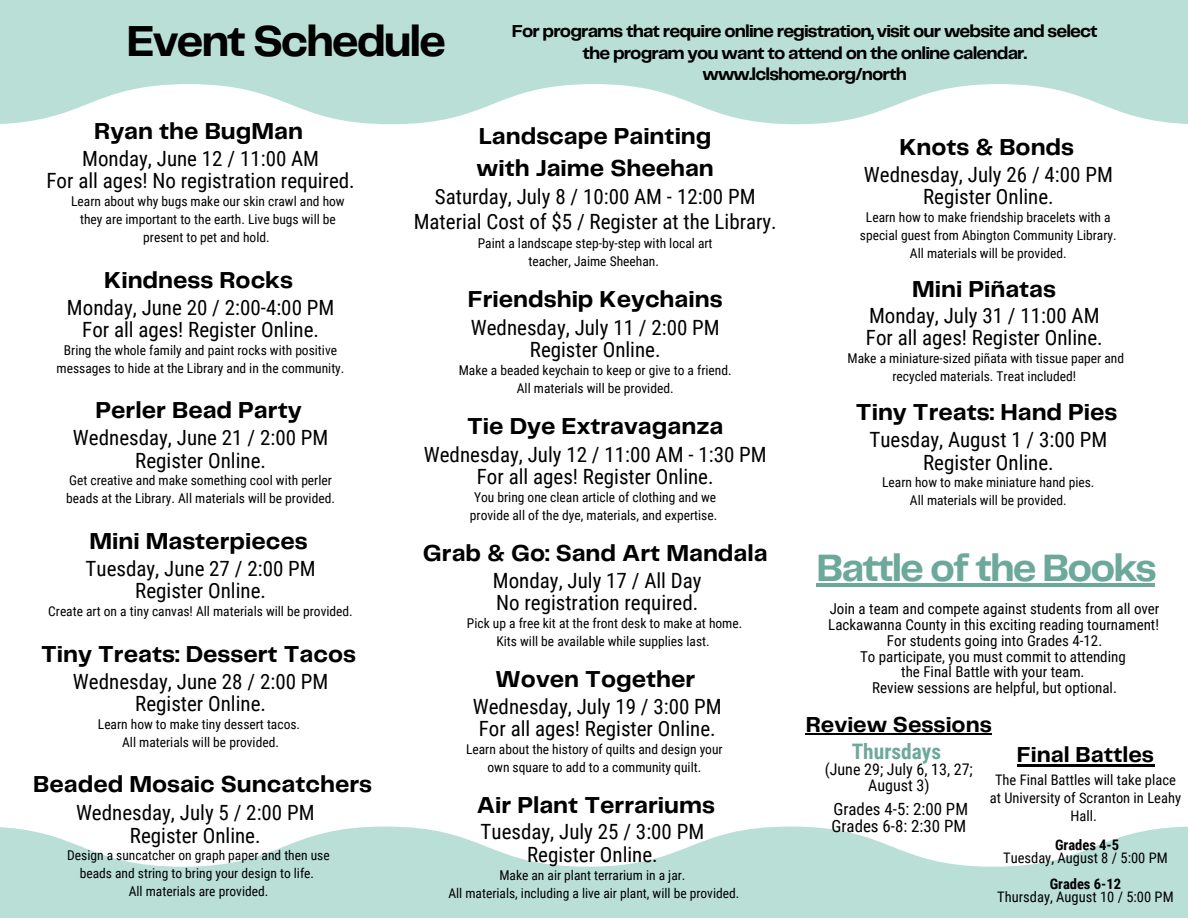
<style>
.page{position:relative;width:1188px;height:918px;background:#fff}
.page>*{position:absolute;margin:0;border:0;box-sizing:border-box;transform-origin:0 0}
.t1{font:700 45px "Telegraf";letter-spacing:-.05em;color:#000}
.t2{font:700 39.6px "Telegraf";letter-spacing:-.05em;color:#6da99b}
.t3{font:700 24px/32.7px "Telegraf";color:#000}
.t4{font:700 22.5px "Telegraf";color:#000}
.t5{font:700 21.3px "Roboto Condensed";color:#6da99b}
.t6{font:21px "Roboto Condensed";color:#000}
.t7{font:700 18px/21.3px "Telegraf";letter-spacing:-.05em;color:#000;text-align:center}
.t8{font:16.95px "Roboto Condensed";color:#000}
.t9{font:16.05px/15.8px "Roboto Condensed";color:#000;text-align:center}
.t10{font:15px/15.8px "Roboto Condensed";color:#000}
.t11{font:14.55px/18px "Roboto Condensed";color:#000;text-align:center}
.t12{font:700 14.55px "Roboto Condensed";color:#000}
.t13{font:13.5px/18px "Roboto Condensed";color:#000;text-align:center}
</style>
<div class="page">
<svg style="left:0;top:0;width:1188px;height:124px;fill:#b9dfd6"></svg>
<svg style="left:0;top:827px;width:1188px;height:91px;fill:#b9dfd6"></svg>
<hr style="left:817px;top:584px;width:338px;height:3px;background:#6da99b">
<hr style="left:806px;top:733px;width:186px;height:2px;background:#000">
<hr style="left:1017px;top:764px;width:137px;height:2px;background:#000">
<p class="t1" style="left:127px;top:21px;width:321px">Event Schedule</p>
<p class="t7" style="left:512px;top:22px;width:588px">For programs that require online registration, visit our website and select the program you want to attend on the online calendar. www.lclshome.org/north</p>
<p class="t3" style="left:94px;top:116px;width:210px">Ryan the BugMan</p>
<p class="t6" style="left:82px;top:146px;width:238px">Monday, June 12 / 11:00 AM</p>
<p class="t6" style="left:47px;top:169px;width:310px">For all ages! No registration required.</p>
<p class="t13" style="left:71px;top:192px;width:275px">Learn about why bugs make our skin crawl and how they are important to the earth. Live bugs will be present to pet and hold.</p>
<p class="t3" style="left:104px;top:265px;width:190px">Kindness Rocks</p>
<p class="t6" style="left:67px;top:295px;width:269px">Monday, June 20 / 2:00-4:00 PM</p>
<p class="t6" style="left:82px;top:318px;width:238px">For all ages! Register Online.</p>
<p class="t13" style="left:57px;top:341px;width:289px">Bring the whole family and paint rocks with positive messages to hide at the Library and in the community.</p>
<p class="t3" style="left:96px;top:395px;width:208px">Perler Bead Party</p>
<p class="t6" style="left:73px;top:426px;width:257px">Wednesday, June 21 / 2:00 PM</p>
<p class="t6" style="left:135px;top:448px;width:132px">Register Online.</p>
<p class="t13" style="left:66px;top:472px;width:270px;text-align:left">Get creative and make something cool with perler beads at the Library. All materials will be provided.</p>
<p class="t3" style="left:89px;top:526px;width:220px">Mini Masterpieces</p>
<p class="t6" style="left:86px;top:556px;width:232px">Tuesday, June 27 / 2:00 PM</p>
<p class="t6" style="left:135px;top:579px;width:132px">Register Online.</p>
<p class="t13" style="left:48px;top:602px;width:306px">Create art on a tiny canvas! All materials will be provided.</p>
<p class="t3" style="left:41px;top:639px;width:316px">Tiny Treats: Dessert Tacos</p>
<p class="t6" style="left:73px;top:669px;width:257px">Wednesday, June 28 / 2:00 PM</p>
<p class="t6" style="left:135px;top:692px;width:132px">Register Online.</p>
<p class="t13" style="left:98px;top:715px;width:204px">Learn how to make tiny dessert tacos.</p>
<p class="t13" style="left:122px;top:733px;width:158px">All materials will be provided.</p>
<p class="t3" style="left:33px;top:769px;width:340px">Beaded Mosaic Suncatchers</p>
<p class="t6" style="left:76px;top:801px;width:240px">Wednesday, July 5 / 2:00 PM</p>
<p class="t6" style="left:130px;top:823px;width:132px">Register Online.</p>
<p class="t13" style="left:67px;top:847px;width:264px">Design a suncatcher on graph paper and then use beads and string to bring your design to life.</p>
<p class="t13" style="left:129px;top:883px;width:141px">All materials are provided.</p>
<p class="t3" style="left:477px;top:121px;width:239px">Landscape Painting with Jaime Sheehan</p>
<p class="t6" style="left:435px;top:185px;width:322px">Saturday, July 8 / 10:00 AM - 12:00 PM</p>
<p class="t6" style="left:414px;top:209px;width:365px">Material Cost of $5 / Register at the Library.</p>
<p class="t13" style="left:478px;top:235px;width:236px">Paint a landscape step-by-step with local art teacher, Jaime Sheehan.</p>
<p class="t3" style="left:468px;top:284px;width:256px">Friendship Keychains</p>
<p class="t6" style="left:471px;top:316px;width:250px">Wednesday, July 11 / 2:00 PM</p>
<p class="t6" style="left:530px;top:337px;width:132px">Register Online.</p>
<p class="t13" style="left:459px;top:361px;width:274px">Make a beaded keychain to keep or give to a friend.</p>
<p class="t13" style="left:517px;top:379px;width:158px">All materials will be provided.</p>
<p class="t3" style="left:467px;top:411px;width:258px">Tie Dye Extravaganza</p>
<p class="t6" style="left:424px;top:442px;width:344px">Wednesday, July 12 / 11:00 AM - 1:30 PM</p>
<p class="t6" style="left:477px;top:465px;width:238px">For all ages! Register Online.</p>
<p class="t13" style="left:470px;top:488px;width:249px">You bring one clean article of clothing and we provide all of the dye, materials, and expertise.</p>
<p class="t3" style="left:423px;top:538px;width:346px">Grab &amp; Go: Sand Art Mandala</p>
<p class="t6" style="left:493px;top:568px;width:210px">Monday, July 17 / All Day</p>
<p class="t6" style="left:496px;top:591px;width:204px">No registration required.</p>
<p class="t13" style="left:467px;top:614px;width:277px">Pick up a free kit at the front desk to make at home.<br>Kits will be available while supplies last.</p>
<p class="t3" style="left:495px;top:664px;width:202px">Woven Together</p>
<p class="t6" style="left:473px;top:694px;width:250px">Wednesday, July 19 / 3:00 PM</p>
<p class="t6" style="left:479px;top:717px;width:238px">For all ages! Register Online.</p>
<p class="t13" style="left:466px;top:740px;width:258px">Learn about the history of quilts and design your own square to add to a community quilt.</p>
<p class="t3" style="left:477px;top:790px;width:240px">Air Plant Terrariums</p>
<p class="t6" style="left:481px;top:820px;width:225px">Tuesday, July 25 / 3:00 PM</p>
<p class="t6" style="left:527px;top:843px;width:132px">Register Online.</p>
<p class="t13" style="left:499px;top:866px;width:188px">Make an air plant terrarium in a jar.</p>
<p class="t13" style="left:448px;top:884px;width:293px">All materials, including a live air plant, will be provided.</p>
<p class="t3" style="left:899px;top:132px;width:176px">Knots &amp; Bonds</p>
<p class="t6" style="left:864px;top:163px;width:250px">Wednesday, July 26 / 4:00 PM</p>
<p class="t6" style="left:923px;top:185px;width:132px">Register Online.</p>
<p class="t13" style="left:860px;top:209px;width:258px">Learn how to make friendship bracelets with a special guest from Abington Community Library.</p>
<p class="t13" style="left:910px;top:245px;width:158px">All materials will be provided.</p>
<p class="t3" style="left:912px;top:274px;width:145px">Mini Piñatas</p>
<p class="t6" style="left:869px;top:303px;width:232px">Monday, July 31 / 11:00 AM</p>
<p class="t6" style="left:866px;top:326px;width:238px">For all ages! Register Online.</p>
<p class="t13" style="left:848px;top:349px;width:278px">Make a miniature-sized piñata with tissue paper and recycled materials. Treat included!</p>
<p class="t3" style="left:856px;top:397px;width:263px">Tiny Treats: Hand Pies</p>
<p class="t6" style="left:869px;top:428px;width:239px">Tuesday, August 1 / 3:00 PM</p>
<p class="t6" style="left:923px;top:450px;width:132px">Register Online.</p>
<p class="t13" style="left:882px;top:474px;width:214px">Learn how to make miniature hand pies.</p>
<p class="t13" style="left:910px;top:492px;width:158px">All materials will be provided.</p>
<p class="t2" style="left:817px;top:551px;width:342px">Battle of the Books</p>
<p class="t10" style="left:828px;top:601px;width:333px">Join a team and compete against students from all over<br>Lackawanna County in this exciting reading tournament!</p>
<p class="t10" style="left:887px;top:633px;width:217px">For students going into Grades 4-12.</p>
<p class="t10" style="left:860px;top:649px;width:267px">To participate, you must commit to attending</p>
<p class="t10" style="left:901px;top:664px;width:185px">the Final Battle with your team.</p>
<p class="t10" style="left:872px;top:680px;width:246px">Review sessions are helpful, but optional.</p>
<p class="t4" style="left:806px;top:715px;width:188px">Review Sessions</p>
<p class="t5" style="left:852px;top:739px;width:91px">Thursdays</p>
<p class="t9" style="left:825px;top:762px;width:150px">(June 29; July 6, 13, 27;<br>August 3)</p>
<p class="t8" style="left:833px;top:799px;width:136px">Grades 4-5: 2:00 PM</p>
<p class="t8" style="left:831px;top:817px;width:136px">Grades 6-8: 2:30 PM</p>
<p class="t4" style="left:1017px;top:745px;width:139px">Final Battles</p>
<p class="t11" style="left:990px;top:771px;width:193px">The Final Battles will take place at University of Scranton in Leahy<br>Hall.</p>
<p class="t12" style="left:1055px;top:836px;width:66px">Grades 4-5</p>
<p class="t11" style="left:1003px;top:849px;width:166px">Tuesday, August 8 / 5:00 PM</p>
<p class="t12" style="left:1050px;top:875px;width:73px">Grades 6-12</p>
<p class="t11" style="left:997px;top:888px;width:178px">Thursday, August 10 / 5:00 PM</p>
</div>
